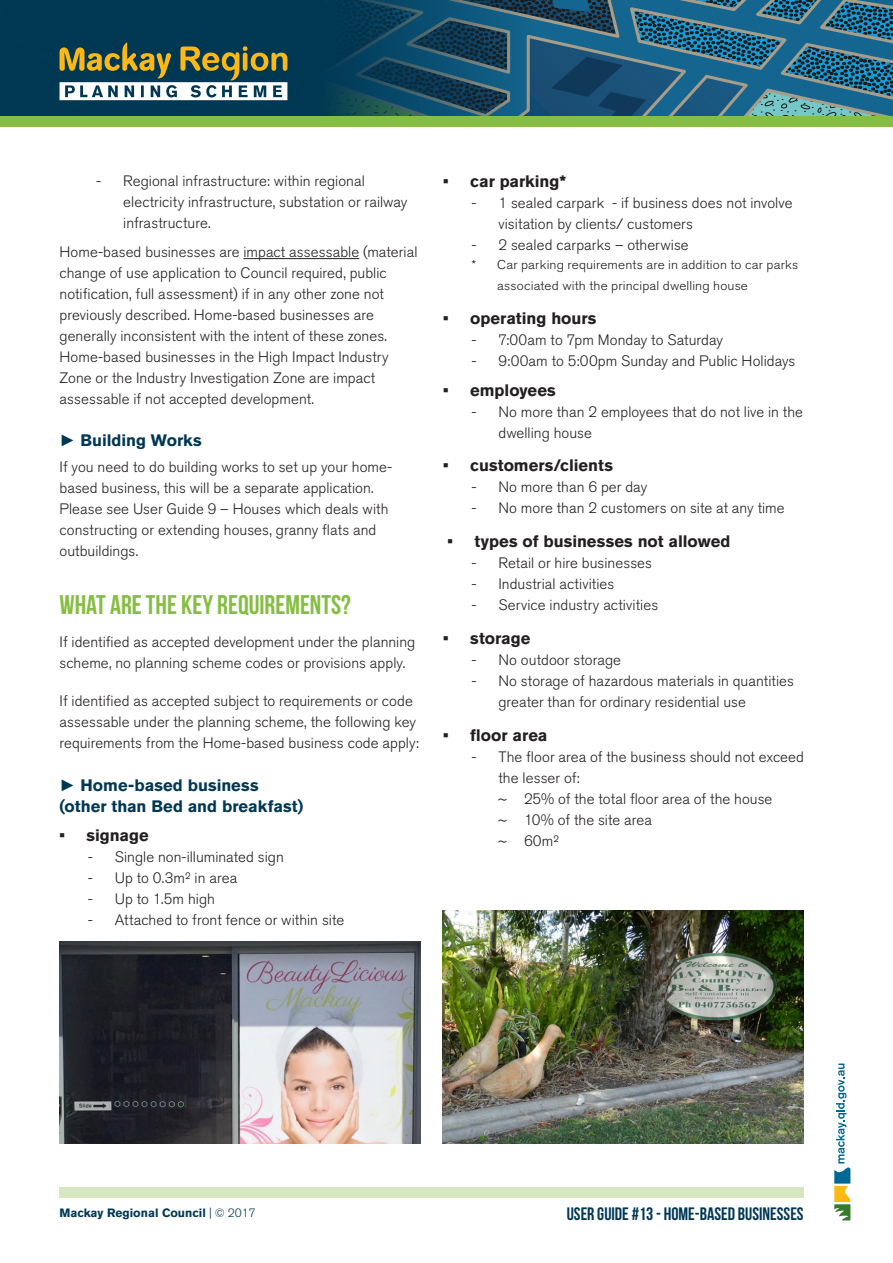
<style>
.page{position:relative;width:893px;height:1263px;background:#fff}
.page>*{position:absolute;margin:0;border:0;box-sizing:border-box;transform-origin:0 0}
.Sub_heading_18pt_gre{font:700 27px "Bebas Neue";color:#85be42}
.Major_Heading{font:700 18px "Bebas Neue";color:#003854}
.t1{font:700 16.5px "Akzidenz Grotesk BQ";color:#231f20}
.Body_copy{font:700 16.5px/21px "Akzidenz Grotesk BQ";color:#003854}
.Body_copy-2{font:300 15px/21px "Akzidenz Grotesk BQ";letter-spacing:.005em;color:#231f20}
.Body_copy-3{font:300 12.75px/21px "Akzidenz Grotesk BQ";letter-spacing:.01em;color:#231f20;scale:1.06 1}
.t2{font:700 12px "Akzidenz Grotesk BQ";color:#003854}
.s1{font-family:"Arial";font-weight:400}
.s2{font-weight:300}
</style>
<div class="page">
<div style="left:60px;top:1187px;width:744px;height:10px;background:#d7e7c0"></div>
<svg style="left:834px;top:1063px;width:16px;height:157px"></svg>
<div style="left:0;top:116px;width:893px;height:11px;background:#85be42"></div>
<svg style="left:0;top:0;width:893px;height:116px"></svg>
<hr style="left:243px;top:258px;width:116px;height:1px;background:#231f20">
<img style="left:60px;top:942px;width:360px;height:201px">
<img style="left:442px;top:910px;width:361px;height:233px">
<p class="Body_copy-2" style="left:123px;top:170px;width:286px;text-indent:-27px">- Regional infrastructure: within regional electricity infrastructure, substation or railway infrastructure.</p>
<p class="Body_copy-2" style="left:60px;top:242px;width:359px">Home-based businesses are impact assessable (material change of use application to Council required, public notification, full assessment) if in any other zone not previously described. Home-based businesses are generally inconsistent with the intent of these zones.<br>Home-based businesses in the High Impact Industry Zone or the Industry Investigation Zone are impact assessable if not accepted development.</p>
<p class="Body_copy" style="left:60px;top:430px;width:144px"><span class="s1">►</span> Building Works</p>
<p class="Body_copy-2" style="left:60px;top:456px;width:334px">If you need to do building works to set up your home&shy;based business, this will be a separate application.<br>Please see User Guide 9 – Houses which deals with constructing or extending houses, granny flats and outbuildings.</p>
<p class="Sub_heading_18pt_gre" style="left:60px;top:589px;width:293px">WHAT ARE THE KEY REQUIREMENTS?</p>
<p class="Body_copy-2" style="left:60px;top:632px;width:357px">If identified as accepted development under the planning scheme, no planning scheme codes or provisions apply.</p>
<p class="Body_copy-2" style="left:60px;top:691px;width:361px">If identified as accepted subject to requirements or code assessable under the planning scheme, the following key requirements from the Home-based business code apply:</p>
<p class="Body_copy" style="left:60px;top:774px;width:245px"><span class="s1">►</span> Home-based business (other than Bed and breakfast)</p>
<p class="t1" style="left:60px;top:826px;width:91px">• signage</p>
<p class="Body_copy-2" style="left:88px;top:847px;width:197px">- Single non-illuminated sign</p>
<p class="Body_copy-2" style="left:88px;top:868px;width:151px">- Up to 0.3m² in area</p>
<p class="Body_copy-2" style="left:88px;top:889px;width:129px">- Up to 1.5m high</p>
<p class="Body_copy-2" style="left:88px;top:910px;width:258px">- Attached to front fence or within site</p>
<p class="t1" style="left:443px;top:171px;width:125px">• car parking*</p>
<p class="Body_copy-2" style="left:498px;top:192px;width:295px;text-indent:-27px">- 1 sealed carpark - if business does not involve visitation by clients/ customers</p>
<p class="Body_copy-2" style="left:471px;top:234px;width:219px">- 2 sealed carparks – otherwise</p>
<p class="Body_copy-3" style="left:497px;top:255px;width:286px;text-indent:-26px">* Car parking requirements are in addition to car parks associated with the principal dwelling house</p>
<p class="t1" style="left:443px;top:309px;width:155px">• operating hours</p>
<p class="Body_copy-2" style="left:471px;top:330px;width:253px">- 7:00am to 7pm Monday to Saturday</p>
<p class="Body_copy-2" style="left:471px;top:351px;width:325px">- 9:00am to 5:00pm Sunday and Public Holidays</p>
<p class="t1" style="left:443px;top:380px;width:114px">• employees</p>
<p class="Body_copy-2" style="left:498px;top:401px;width:306px;text-indent:-27px">- No more than 2 employees that do not live in the dwelling house</p>
<p class="t1" style="left:443px;top:456px;width:171px">• customers/clients</p>
<p class="Body_copy-2" style="left:471px;top:477px;width:177px">- No more than 6 per day</p>
<p class="Body_copy-2" style="left:471px;top:498px;width:315px">- No more than 2 customers on site at any time</p>
<p class="t1" style="left:447px;top:532px;width:284px">• types of businesses not allowed</p>
<p class="Body_copy-2" style="left:471px;top:553px;width:182px">- Retail or hire businesses</p>
<p class="Body_copy-2" style="left:471px;top:574px;width:144px">- Industrial activities</p>
<p class="Body_copy-2" style="left:471px;top:595px;width:188px">- Service industry activities</p>
<p class="t1" style="left:443px;top:628px;width:89px">• storage</p>
<p class="Body_copy-2" style="left:471px;top:649px;width:151px">- No outdoor storage</p>
<p class="Body_copy-2" style="left:498px;top:670px;width:297px;text-indent:-27px">- No storage of hazardous materials in quantities greater than for ordinary residential use</p>
<p class="t1" style="left:443px;top:725px;width:106px">• floor area</p>
<p class="Body_copy-2" style="left:498px;top:746px;width:307px;text-indent:-27px">- The floor area of the business should not exceed the lesser of:</p>
<p class="Body_copy-2" style="left:497px;top:788px;width:277px">~ 25% of the total floor area of the house</p>
<p class="Body_copy-2" style="left:497px;top:809px;width:157px">~ 10% of the site area</p>
<p class="Body_copy-2" style="left:497px;top:830px;width:64px">~ 60m²</p>
<p class="t2" style="left:60px;top:1206px;width:198px">Mackay Regional Council <span class="s2">| © 2017</span></p>
<p class="Major_Heading" style="left:567px;top:1203px;width:238px">USER GUIDE #13 - HOME-BASED BUSINESSES</p>
</div>
